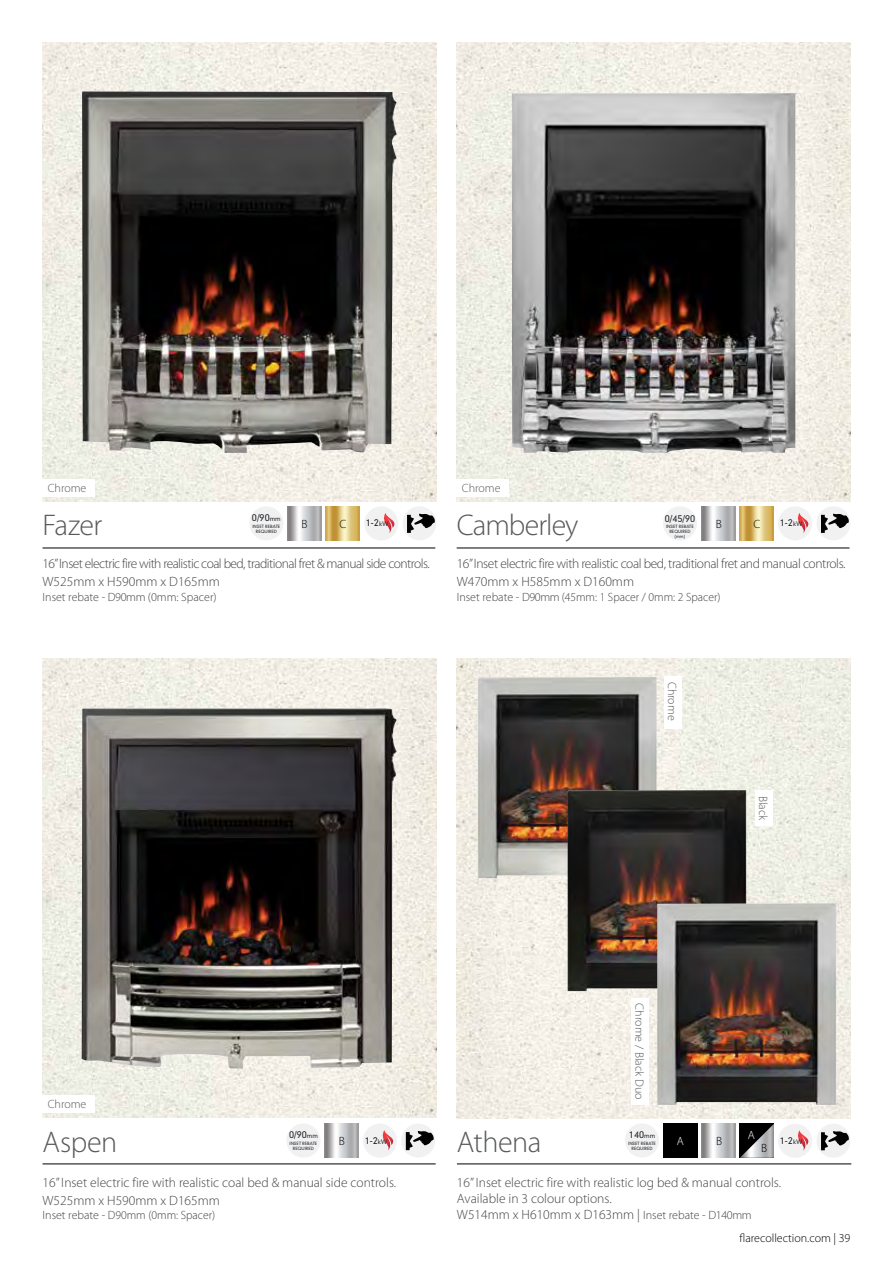
<style>
.page{position:relative;width:893px;height:1263px;background:#fff}
.page>*{position:absolute;margin:0;border:0;box-sizing:border-box;transform-origin:0 0}
.t1{font:300 30px "Myriad Pro";letter-spacing:-.02em;color:#58595b}
.t2{font:300 13.5px/16.2px "Myriad Pro";color:#454242}
.t3{font:300 13.5px/18px "Myriad Pro";letter-spacing:-.04em;color:#454242}
.t4{font:300 13.5px/18px "Myriad Pro";letter-spacing:-.03em;color:#454242}
.t5{font:300 12px "Myriad Pro";color:#454242}
.t6{font:300 12px "Myriad Pro";color:#58595b}
.t7{font:300 12px "Myriad Pro";color:#000}
.t8{font:300 12px "Myriad Pro";color:#fff}
.t9{font:9.15px "Geometric 706 BT Medium B";color:#1c2023}
.t10{font:4.2px/5.1px "Geometric 706 BT Medium B";color:#1c2023;text-align:center}
.s1{font-size:6px}
.s2{font-size:12px}
</style>
<div class="page">
<img style="left:43px;top:43px;width:393px;height:459px">
<img style="left:82px;top:91px;width:315px;height:362px">
<hr style="left:43px;top:548px;width:392px;height:1px;background:#000">
<div style="left:402px;top:506px;width:34px;height:34px;background:#f1f1f2;border-radius:50%"></div>
<svg style="left:407px;top:513px;width:28px;height:20px"></svg>
<img style="left:288px;top:506px;width:34px;height:34px">
<img style="left:326px;top:506px;width:34px;height:34px">
<div style="left:364px;top:506px;width:34px;height:34px;background:#f1f1f2;border-radius:50%"></div>
<svg style="left:384px;top:513px;width:11px;height:20px"></svg>
<div style="left:249px;top:506px;width:34px;height:34px;background:#f1f1f2;border-radius:50%"></div>
<div style="left:43px;top:480px;width:52px;height:17px;background:#fff"></div>
<img style="left:457px;top:43px;width:393px;height:459px">
<img style="left:512px;top:93px;width:283px;height:360px">
<hr style="left:457px;top:548px;width:392px;height:1px;background:#000">
<div style="left:816px;top:506px;width:34px;height:34px;background:#f1f1f2;border-radius:50%"></div>
<svg style="left:821px;top:513px;width:28px;height:20px"></svg>
<img style="left:702px;top:506px;width:34px;height:34px">
<img style="left:740px;top:506px;width:34px;height:34px">
<div style="left:778px;top:506px;width:34px;height:34px;background:#f1f1f2;border-radius:50%"></div>
<svg style="left:797px;top:513px;width:12px;height:20px"></svg>
<div style="left:663px;top:506px;width:34px;height:34px;background:#f1f1f2;border-radius:50%"></div>
<div style="left:457px;top:480px;width:52px;height:17px;background:#fff"></div>
<img style="left:43px;top:659px;width:393px;height:459px">
<img style="left:82px;top:708px;width:317px;height:362px">
<hr style="left:43px;top:1164px;width:393px;height:1px;background:#000">
<div style="left:401px;top:1123px;width:34px;height:34px;background:#f1f1f2;border-radius:50%"></div>
<svg style="left:406px;top:1131px;width:28px;height:19px"></svg>
<img style="left:325px;top:1123px;width:34px;height:34px">
<div style="left:363px;top:1123px;width:34px;height:34px;background:#f1f1f2;border-radius:50%"></div>
<svg style="left:382px;top:1130px;width:12px;height:21px"></svg>
<div style="left:286px;top:1123px;width:34px;height:34px;background:#f1f1f2;border-radius:50%"></div>
<div style="left:43px;top:1096px;width:52px;height:17px;background:#fff"></div>
<img style="left:457px;top:659px;width:393px;height:459px">
<img style="left:478px;top:676px;width:178px;height:202px">
<div style="left:664px;top:676px;width:17px;height:53px;background:#fff"></div>
<hr style="left:457px;top:1164px;width:394px;height:1px;background:#000">
<div style="left:816px;top:1124px;width:34px;height:34px;background:#f1f1f2;border-radius:50%"></div>
<svg style="left:821px;top:1131px;width:28px;height:19px"></svg>
<img style="left:702px;top:1124px;width:34px;height:34px">
<img style="left:740px;top:1124px;width:34px;height:34px">
<div style="left:663px;top:1124px;width:34px;height:34px;background:#000"></div>
<div style="left:778px;top:1124px;width:34px;height:34px;background:#f1f1f2;border-radius:50%"></div>
<svg style="left:798px;top:1130px;width:11px;height:21px"></svg>
<div style="left:625px;top:1123px;width:34px;height:34px;background:#f1f1f2;border-radius:50%"></div>
<img style="left:567px;top:790px;width:179px;height:201px">
<div style="left:755px;top:790px;width:17px;height:36px;background:#fff"></div>
<img style="left:657px;top:903px;width:179px;height:202px">
<div style="left:631px;top:998px;width:17px;height:106px;background:#fff"></div>
<p class="t6" style="left:48px;top:481px;width:40px">Chrome</p>
<p class="t6" style="left:462px;top:481px;width:40px">Chrome</p>
<p class="t9" style="left:252px;top:511px;width:30px">0/90<span class="s1">mm</span></p>
<p class="t10" style="left:252px;top:524px;width:29px">INSET REBATE<br>REQUIRED</p>
<h1 class="t1" style="left:43px;top:508px;width:61px">Fazer</h1>
<p class="t3" style="left:43px;top:555px;width:389px">16”Inset electric fire with realistic coal bed, traditional fret &amp; manual side controls.<br>W525mm x H590mm x D165mm</p>
<p class="t5" style="left:43px;top:590px;width:176px">Inset rebate - D90mm (0mm: Spacer)</p>
<p class="t7" style="left:302px;top:517px;width:8px">B</p>
<p class="t7" style="left:339px;top:517px;width:8px">C</p>
<p class="t9" style="left:366px;top:517px;width:24px">1-2<span class="s1">kW</span></p>
<h1 class="t1" style="left:457px;top:508px;width:123px">Camberley</h1>
<p class="t4" style="left:457px;top:555px;width:390px">16” Inset electric fire with realistic coal bed, traditional fret and manual controls.<br>W470mm x H585mm x D160mm</p>
<p class="t5" style="left:457px;top:590px;width:265px">Inset rebate - D90mm (45mm: 1 Spacer / 0mm: 2 Spacer)</p>
<p class="t9" style="left:665px;top:513px;width:32px">0/45/90</p>
<p class="t10" style="left:666px;top:524px;width:29px">INSET REBATE<br>REQUIRED (mm)</p>
<p class="t7" style="left:716px;top:517px;width:8px">B</p>
<p class="t7" style="left:754px;top:517px;width:8px">C</p>
<p class="t9" style="left:780px;top:517px;width:24px">1-2<span class="s1">kW</span></p>
<p class="t6" style="left:679px;top:682px;width:40px;rotate:90deg">Chrome</p>
<p class="t6" style="left:770px;top:796px;width:26px;rotate:90deg">Black</p>
<p class="t6" style="left:48px;top:1097px;width:40px">Chrome</p>
<p class="t6" style="left:646px;top:1003px;width:97px;rotate:90deg">Chrome / Black Duo</p>
<p class="t9" style="left:289px;top:1129px;width:30px">0/90<span class="s1">mm</span></p>
<p class="t10" style="left:290px;top:1141px;width:29px">INSET REBATE<br>REQUIRED</p>
<h1 class="t1" style="left:43px;top:1125px;width:76px">Aspen</h1>
<p class="t2" style="left:43px;top:1174px;width:355px;line-height:18px">16” Inset electric fire with realistic coal bed &amp; manual side controls.<br>W525mm x H590mm x D165mm</p>
<p class="t5" style="left:43px;top:1209px;width:174px">Inset rebate - D90mm (0mm: Spacer)</p>
<p class="t7" style="left:339px;top:1134px;width:8px">B</p>
<p class="t9" style="left:365px;top:1134px;width:24px">1-2<span class="s1">kW</span></p>
<h1 class="t1" style="left:457px;top:1125px;width:86px">Athena</h1>
<p class="t2" style="left:457px;top:1174px;width:326px">16” Inset electric fire with realistic log bed &amp; manual controls.<br>Available in 3 colour options.<br>W514mm x H610mm x D163mm | <span class="s2">Inset rebate - D140mm</span></p>
<p class="t8" style="left:748px;top:1128px;width:9px">A</p>
<p class="t9" style="left:629px;top:1128px;width:28px">140<span class="s1">mm</span></p>
<p class="t10" style="left:628px;top:1141px;width:29px">INSET REBATE<br>REQUIRED</p>
<p class="t8" style="left:677px;top:1135px;width:9px">A</p>
<p class="t9" style="left:780px;top:1134px;width:24px">1-2<span class="s1">kW</span></p>
<p class="t7" style="left:716px;top:1135px;width:8px">B</p>
<p class="t7" style="left:761px;top:1141px;width:8px">B</p>
<p class="t7" style="left:740px;top:1231px;width:112px">flarecollection.com | 39</p>
</div>
